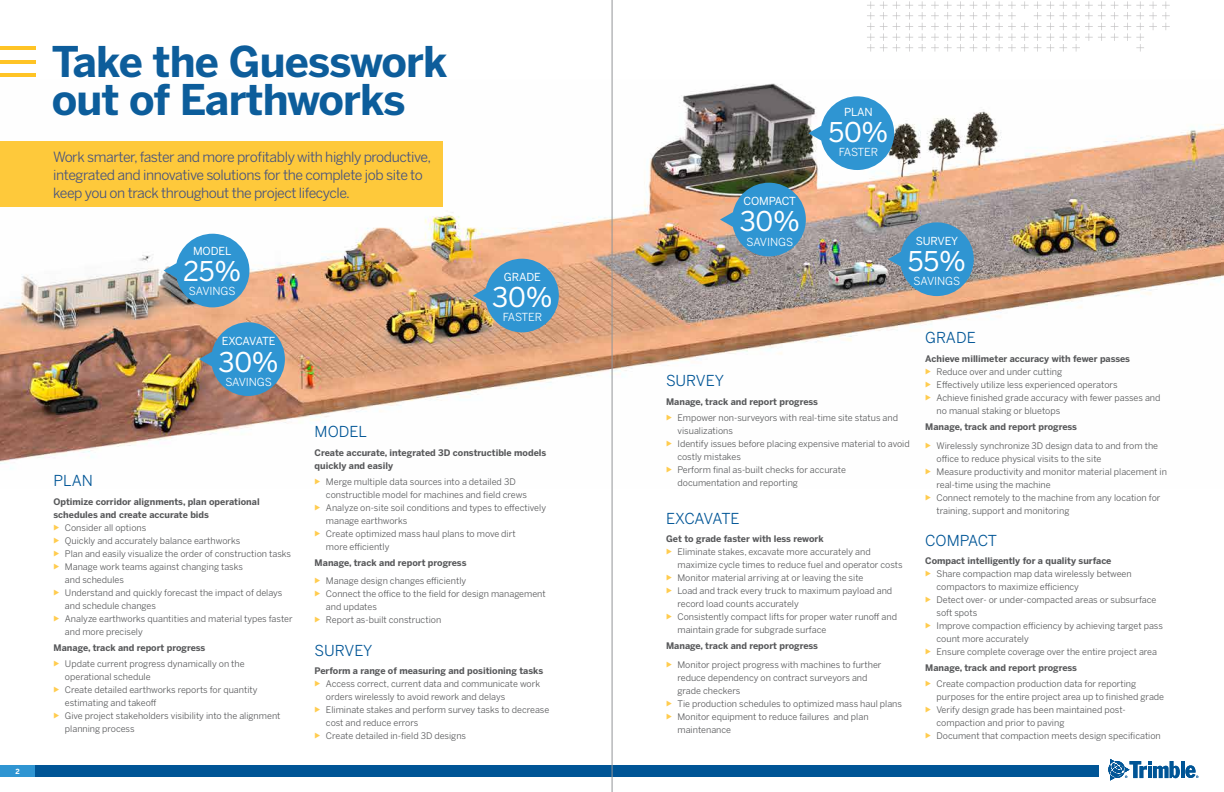
<style>
.page{position:relative;width:1224px;height:792px;background:#fff}
.page>*{position:absolute;margin:0;border:0;box-sizing:border-box;transform-origin:0 0}
.t1{font:700 42px/38px "Benton Sans";letter-spacing:-.02em;color:#005596}
.t2{font:27px "Benton Sans";letter-spacing:-.01em;color:#fff}
.t3{font:15px "Benton Sans";color:#005596}
.t4{font:15px "Benton Sans";letter-spacing:-.05em;color:#005596}
.t5{font:15px "Benton Sans";letter-spacing:-.02em;color:#005596}
.t6{font:14px/18px "Benton Sans";letter-spacing:-.03em;color:#47537f}
.t7{font:11px "Benton Sans";letter-spacing:-.01em;color:#fff}
.t8{font:11px "Benton Sans";letter-spacing:-.01em;color:#fff}
.t9{font:11px "Benton Sans";letter-spacing:-.06em;color:#fff}
.t10{font:11px "Benton Sans";letter-spacing:-.03em;color:#fff}
.t11{font:9px/13px "Benton Sans";color:#58595b}
.t12{font:700 9px/13px "Benton Sans";color:#58595b}
.t13{font:700 7px "Benton Sans";color:#fff}
</style>
<div class="page">
<svg style="left:867px;top:1px;width:303px;height:51px"></svg>
<div style="left:0;top:765px;width:487px;height:12px;background:#2f95d2"></div>
<div style="left:35px;top:765px;width:1064px;height:12px;background:#005596"></div>
<img style="left:0;top:79px;width:1224px;height:410px">
<svg style="left:199px;top:322px;width:86px;height:74px;background:#5d91b1"></svg>
<svg style="left:164px;top:234px;width:85px;height:73px;background:#61a4cb"></svg>
<svg style="left:888px;top:222px;width:86px;height:74px;background:#5696bc"></svg>
<svg style="left:808px;top:96px;width:86px;height:74px"></svg>
<img style="left:473px;top:259px;width:86px;height:73px">
<img style="left:720px;top:183px;width:86px;height:73px">
<svg style="left:1108px;top:759px;width:90px;height:21px"></svg>
<div style="left:0;top:142px;width:443px;height:65px;background:#fec93b"></div>
<hr style="left:0;top:46px;width:35px;height:4px;background:#ffc425">
<hr style="left:0;top:60px;width:35px;height:4px;background:#ffc425">
<hr style="left:0;top:73px;width:35px;height:4px;background:#ffc425">
<hr style="left:612px;top:0;width:1px;height:792px;background:#939598">
<svg style="left:315px;top:478px;width:5px;height:6px"></svg>
<svg style="left:667px;top:414px;width:5px;height:6px"></svg>
<svg style="left:667px;top:440px;width:5px;height:6px"></svg>
<svg style="left:667px;top:466px;width:5px;height:6px"></svg>
<svg style="left:926px;top:369px;width:5px;height:6px"></svg>
<svg style="left:926px;top:382px;width:5px;height:6px"></svg>
<svg style="left:926px;top:395px;width:5px;height:6px"></svg>
<svg style="left:926px;top:442px;width:5px;height:6px"></svg>
<svg style="left:926px;top:468px;width:5px;height:6px"></svg>
<p class="t13" style="left:16px;top:767px;width:6px">2</p>
<h1 class="t1" style="left:52px;top:43px;width:398px">Take the Guesswork out of Earthworks</h1>
<h3 class="t6" style="left:53px;top:148px;width:380px">Work smarter, faster and more profitably with highly productive, integrated and innovative solutions for the complete job site to keep you on track throughout the project lifecycle.</h3>
<p class="t8" style="left:193px;top:244px;width:40px">MODEL</p>
<h2 class="t2" style="left:183px;top:255px;width:60px">25%</h2>
<p class="t7" style="left:189px;top:285px;width:48px">SAVINGS</p>
<p class="t9" style="left:222px;top:335px;width:55px">EXCAVATE</p>
<h2 class="t2" style="left:219px;top:346px;width:62px">30%</h2>
<p class="t7" style="left:225px;top:375px;width:48px">SAVINGS</p>
<p class="t8" style="left:504px;top:270px;width:38px">GRADE</p>
<h2 class="t2" style="left:492px;top:281px;width:62px">30%</h2>
<p class="t7" style="left:503px;top:311px;width:41px">FASTER</p>
<h3 class="t3" style="left:54px;top:472px;width:41px">PLAN</h3>
<p class="t12" style="left:54px;top:495px;width:208px">Optimize corridor alignments, plan operational schedules and create accurate bids</p>
<p class="t11" style="left:65px;top:521px;width:229px">Consider all options<br>Quickly and accurately balance earthworks<br>Plan and easily visualize the order of construction tasks Manage work teams against changing tasks<br>and schedules<br>Understand and quickly forecast the impact of delays and schedule changes<br>Analyze earthworks quantities and material types faster and more precisely</p>
<p class="t12" style="left:54px;top:641px;width:153px">Manage, track and report progress</p>
<p class="t11" style="left:65px;top:657px;width:217px">Update current progress dynamically on the operational schedule<br>Create detailed earthworks reports for quantity estimating and takeoff<br>Give project stakeholders visibility into the alignment planning process</p>
<h3 class="t3" style="left:315px;top:423px;width:54px">MODEL</h3>
<p class="t12" style="left:315px;top:446px;width:233px">Create accurate, integrated 3D constructible models quickly and easily</p>
<p class="t11" style="left:326px;top:475px;width:222px">Merge multiple data sources into a detailed 3D constructible model for machines and field crews Analyze on-site soil conditions and types to effectively manage earthworks<br>Create optimized mass haul plans to move dirt<br>more efficiently</p>
<p class="t12" style="left:315px;top:556px;width:153px">Manage, track and report progress</p>
<p class="t11" style="left:326px;top:575px;width:221px">Manage design changes efficiently<br>Connect the office to the field for design management and updates<br>Report as-built construction</p>
<h3 class="t3" style="left:315px;top:641px;width:59px">SURVEY</h3>
<p class="t12" style="left:315px;top:665px;width:230px">Perform a range of measuring and positioning tasks</p>
<p class="t11" style="left:326px;top:677px;width:225px">Access correct, current data and communicate work orders wirelessly to avoid rework and delays<br>Eliminate stakes and perform survey tasks to decrease cost and reduce errors<br>Create detailed in-field 3D designs</p>
<p class="t10" style="left:744px;top:195px;width:54px">COMPACT</p>
<h2 class="t2" style="left:740px;top:205px;width:62px">30%</h2>
<p class="t7" style="left:747px;top:235px;width:48px">SAVINGS</p>
<p class="t8" style="left:844px;top:105px;width:30px">PLAN</p>
<h2 class="t2" style="left:828px;top:116px;width:62px">50%</h2>
<p class="t7" style="left:839px;top:145px;width:41px">FASTER</p>
<p class="t8" style="left:916px;top:234px;width:44px">SURVEY</p>
<h2 class="t2" style="left:908px;top:245px;width:60px">55%</h2>
<p class="t7" style="left:914px;top:275px;width:48px">SAVINGS</p>
<h3 class="t3" style="left:666px;top:372px;width:59px">SURVEY</h3>
<p class="t12" style="left:666px;top:395px;width:153px">Manage, track and report progress</p>
<p class="t11" style="left:677px;top:411px;width:234px">Empower non-surveyors with real-time site status and visualizations<br>Identify issues before placing expensive material to avoid costly mistakes<br>Perform final as-built checks for accurate documentation and reporting</p>
<h3 class="t4" style="left:666px;top:509px;width:75px">EXCAVATE</h3>
<p class="t12" style="left:666px;top:533px;width:159px">Get to grade faster with less rework</p>
<p class="t11" style="left:677px;top:546px;width:227px">Eliminate stakes, excavate more accurately and maximize cycle times to reduce fuel and operator costs Monitor material arriving at or leaving the site<br>Load and track every truck to maximum payload and record load counts accurately<br>Consistently compact lifts for proper water runoff and maintain grade for subgrade surface</p>
<p class="t12" style="left:666px;top:640px;width:153px">Manage, track and report progress</p>
<p class="t11" style="left:677px;top:658px;width:226px">Monitor project progress with machines to further reduce dependency on contract surveyors and<br>grade checkers<br>Tie production schedules to optimized mass haul plans Monitor equipment to reduce failures and plan maintenance</p>
<h3 class="t3" style="left:925px;top:329px;width:52px">GRADE</h3>
<p class="t12" style="left:925px;top:352px;width:206px">Achieve millimeter accuracy with fewer passes</p>
<p class="t11" style="left:937px;top:365px;width:225px">Reduce over and under cutting<br>Effectively utilize less experienced operators<br>Achieve finished grade accuracy with fewer passes and no manual staking or bluetops</p>
<p class="t12" style="left:925px;top:420px;width:153px">Manage, track and report progress</p>
<p class="t11" style="left:937px;top:439px;width:232px">Wirelessly synchronize 3D design data to and from the office to reduce physical visits to the site<br>Measure productivity and monitor material placement in real-time using the machine<br>Connect remotely to the machine from any location for training, support and monitoring</p>
<h3 class="t5" style="left:925px;top:531px;width:73px">COMPACT</h3>
<p class="t12" style="left:925px;top:555px;width:188px">Compact intelligently for a quality surface</p>
<p class="t11" style="left:937px;top:568px;width:228px">Share compaction map data wirelessly between compactors to maximize efficiency<br>Detect over- or under-compacted areas or subsurface soft spots<br>Improve compaction efficiency by achieving target pass count more accurately<br>Ensure complete coverage over the entire project area</p>
<p class="t12" style="left:925px;top:662px;width:153px">Manage, track and report progress</p>
<p class="t11" style="left:937px;top:677px;width:229px">Create compaction production data for reporting purposes for the entire project area up to finished grade Verify design grade has been maintained post&shy;compaction and prior to paving<br>Document that compaction meets design specification</p>
</div>
